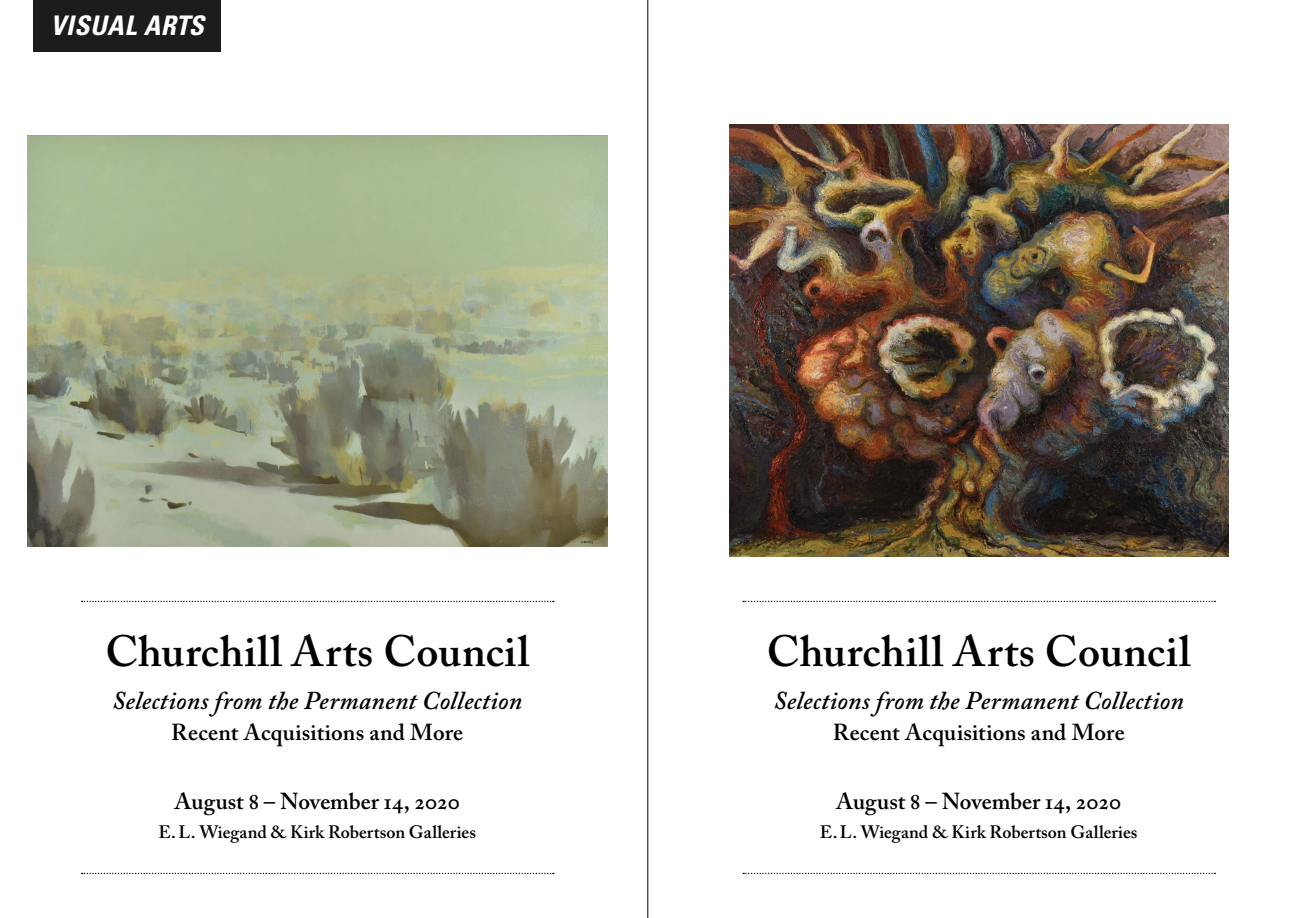
<style>
.page{position:relative;width:1296px;height:918px;background:#fff}
.page>*{position:absolute;margin:0;border:0;box-sizing:border-box;transform-origin:0 0}
.t1{font:600 43.35px "Adobe Caslon Pro";letter-spacing:.015em;color:#000}
.t2{font:italic 700 condensed 27px "Univers";letter-spacing:.02em;color:#fff}
.t3{font:italic 600 25.5px "Adobe Caslon Pro";letter-spacing:.01em;color:#000}
.t4{font:600 22.95px "Adobe Caslon Pro";letter-spacing:.005em;color:#000}
.t5{font:600 17.85px "Adobe Caslon Pro";color:#000}
</style>
<div class="page">
<svg style="left:743px;top:601px;width:472px;height:1px"></svg>
<svg style="left:743px;top:873px;width:472px;height:1px"></svg>
<img style="left:729px;top:125px;width:499px;height:432px">
<svg style="left:27px;top:0;width:621px;height:918px"></svg>
<p class="t2" style="left:51px;top:9px;width:155px">VISUAL ARTS</p>
<h1 class="t1" style="left:105px;top:626px;width:425px">Churchill Arts Council</h1>
<p class="t3" style="left:112px;top:686px;width:412px">Selections from the Permanent Collection</p>
<p class="t4" style="left:171px;top:719px;width:293px">Recent Acquisitions and More</p>
<p class="t4" style="left:175px;top:788px;width:287px">August 8 – November 14, 2020</p>
<p class="t5" style="left:158px;top:821px;width:319px">E. L. Wiegand &amp; Kirk Robertson Galleries</p>
<h1 class="t1" style="left:767px;top:626px;width:425px">Churchill Arts Council</h1>
<p class="t3" style="left:774px;top:686px;width:412px">Selections from the Permanent Collection</p>
<p class="t4" style="left:833px;top:719px;width:293px">Recent Acquisitions and More</p>
<p class="t4" style="left:836px;top:788px;width:287px">August 8 – November 14, 2020</p>
<p class="t5" style="left:820px;top:821px;width:319px">E. L. Wiegand &amp; Kirk Robertson Galleries</p>
</div>
